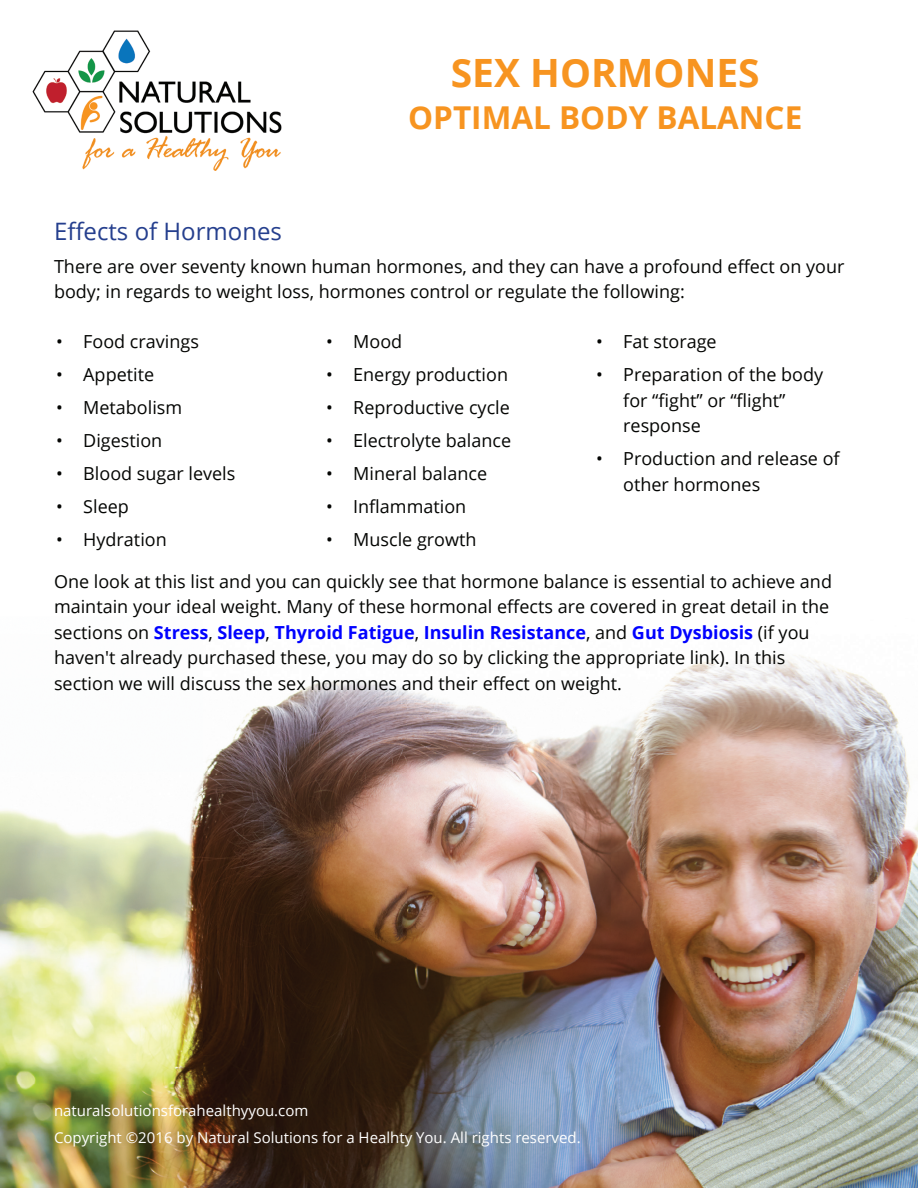
<style>
.page{position:relative;width:918px;height:1188px;background:#fff}
.page>*{position:absolute;margin:0;border:0;box-sizing:border-box;transform-origin:0 0}
.t1{font:700 39px "Open Sans";color:#f79420}
.t2{font:700 31.5px "Open Sans";color:#f79420}
.t3{font:24px "Open Sans";color:#253f8e}
.t4{font:18px/25.5px "Open Sans";color:#040503}
.t5{font:15px/27px "Open Sans";color:#fff}
.s1{font-weight:700;color:#0102ff}
</style>
<div class="page">
<img style="left:0;top:655px;width:918px;height:533px">
<img style="left:32px;top:31px;width:250px;height:139px">
<h1 class="t1" style="left:451px;top:45px;width:310px">SEX HORMONES</h1>
<h2 class="t2" style="left:408px;top:95px;width:396px">OPTIMAL BODY BALANCE</h2>
<h3 class="t3" style="left:54px;top:215px;width:230px">Effects of Hormones</h3>
<p class="t4" style="left:54px;top:253px;width:792px">There are over seventy known human hormones, and they can have a profound effect on your body; in regards to weight loss, hormones control or regulate the following:</p>
<p class="t4" style="left:56px;top:328px;width:144px">• Food cravings</p>
<p class="t4" style="left:56px;top:361px;width:99px">• Appetite</p>
<p class="t4" style="left:56px;top:394px;width:128px">• Metabolism</p>
<p class="t4" style="left:56px;top:427px;width:108px">• Digestion</p>
<p class="t4" style="left:56px;top:460px;width:181px">• Blood sugar levels</p>
<p class="t4" style="left:56px;top:493px;width:74px">• Sleep</p>
<p class="t4" style="left:56px;top:526px;width:112px">• Hydration</p>
<p class="t4" style="left:326px;top:328px;width:78px">• Mood</p>
<p class="t4" style="left:326px;top:361px;width:183px">• Energy production</p>
<p class="t4" style="left:326px;top:394px;width:185px">• Reproductive cycle</p>
<p class="t4" style="left:326px;top:427px;width:186px">• Electrolyte balance</p>
<p class="t4" style="left:326px;top:460px;width:162px">• Mineral balance</p>
<p class="t4" style="left:326px;top:493px;width:142px">• Inflammation</p>
<p class="t4" style="left:326px;top:526px;width:152px">• Muscle growth</p>
<p class="t4" style="left:596px;top:328px;width:122px">• Fat storage</p>
<p class="t4" style="left:623px;top:361px;width:202px;text-indent:-27px">• Preparation of the body for “fight” or “flight” response</p>
<p class="t4" style="left:623px;top:445px;width:218px;text-indent:-27px">• Production and release of other hormones</p>
<p class="t4" style="left:54px;top:568px;width:780px">One look at this list and you can quickly see that hormone balance is essential to achieve and maintain your ideal weight. Many of these hormonal effects are covered in great detail in the sections on <span class="s1">Stress</span>, <span class="s1">Sleep</span>, <span class="s1">Thyroid Fatigue</span>, <span class="s1">Insulin Resistance</span>, and <span class="s1">Gut Dysbiosis</span> (if you haven't already purchased these, you may do so by clicking the appropriate link). In this section we will discuss the sex hormones and their effect on weight.</p>
<p class="t5" style="left:54px;top:1097px;width:528px">naturalsolutionsforahealthyyou.com<br>Copyright ©2016 by Natural Solutions for a Healhty You. All rights reserved.</p>
</div>
